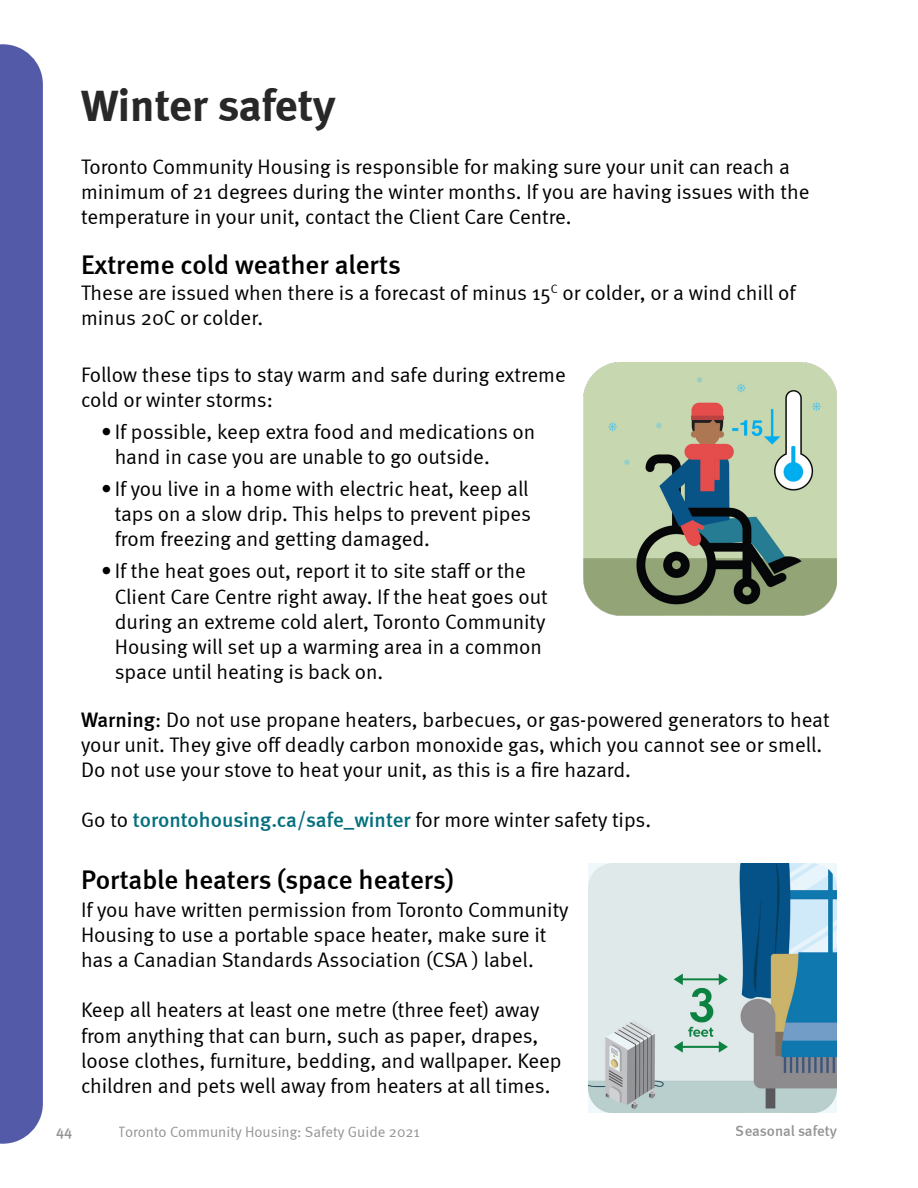
<style>
.page{position:relative;width:918px;height:1188px;background:#fff}
.page>*{position:absolute;margin:0;border:0;box-sizing:border-box;transform-origin:0 0}
.H2_-_Section_Header{font:700 45px "Meta";color:#292829}
.H4_-_Sub_Paragraph_T{font:500 27px "Meta";letter-spacing:-.005em;color:#000}
.Body_Copy{font:500 27px "Meta";color:#000}
.Body_Copy-2{font:21px/25.2px "Meta Normal";color:#000}
.Body_Copy_BULLET{font:21px/25.2px "Meta Normal";color:#000}
.Body_Copy-3{font:500 21px "Meta";letter-spacing:-.005em;color:#05707d}
.t1{font:15px "Meta Normal";color:#292829}
.t2{font:500 15px "Meta";color:#292829}
.s1{font-family:"Meta";font-weight:500}
.s2{font-family:"Meta Normal";font-weight:400;color:#000}
</style>
<div class="page">
<img style="left:588px;top:864px;width:249px;height:249px">
<img style="left:583px;top:362px;width:254px;height:254px">
<div style="left:0;top:44px;width:43px;height:1100px;background:#535aa8"></div>
<h2 class="H2_-_Section_Header" style="left:81px;top:79px;width:256px">Winter safety</h2>
<p class="Body_Copy-2" style="left:81px;top:154px;width:730px">Toronto Community Housing is responsible for making sure your unit can reach a minimum of 21 degrees during the winter months. If you are having issues with the temperature in your unit, contact the Client Care Centre.</p>
<p class="Body_Copy" style="left:81px;top:249px;width:321px">Extreme cold weather alerts</p>
<p class="Body_Copy-2" style="left:81px;top:280px;width:716px">These are issued when there is a forecast of minus 15<sup>C</sup> or colder, or a wind chill of minus 20C or colder.</p>
<p class="Body_Copy-2" style="left:81px;top:362px;width:486px">Follow these tips to stay warm and safe during extreme cold or winter storms:</p>
<p class="Body_Copy_BULLET" style="left:115px;top:419px;width:422px;text-indent:-14px">• If possible, keep extra food and medications on hand in case you are unable to go outside.</p>
<p class="Body_Copy_BULLET" style="left:115px;top:476px;width:418px;text-align:justify;text-indent:-14px">• If you live in a home with electric heat, keep all taps on a slow drip. This helps to prevent pipes from freezing and getting damaged.</p>
<p class="Body_Copy_BULLET" style="left:115px;top:558px;width:434px;text-indent:-14px">• If the heat goes out, report it to site staff or the Client Care Centre right away. If the heat goes out during an extreme cold alert, Toronto Community Housing will set up a warming area in a common space until heating is back on.</p>
<p class="Body_Copy-2" style="left:81px;top:706px;width:750px"><span class="s1">Warning</span>: Do not use propane heaters, barbecues, or gas-powered generators to heat your unit. They give off deadly carbon monoxide gas, which you cannot see or smell.<br>Do not use your stove to heat your unit, as this is a fire hazard.</p>
<p class="Body_Copy-3" style="left:81px;top:808px;width:572px"><span class="s2">Go to</span> torontohousing.ca/safe_winter <span class="s2">for more winter safety tips.</span></p>
<h4 class="H4_-_Sub_Paragraph_T" style="left:81px;top:864px;width:375px">Portable heaters (space heaters)</h4>
<p class="Body_Copy-2" style="left:81px;top:896px;width:489px">If you have written permission from Toronto Community<br>Housing to use a portable space heater, make sure it has a Canadian Standards Association (CSA ) label.</p>
<p class="Body_Copy-2" style="left:81px;top:997px;width:482px">Keep all heaters at least one metre (three feet) away from anything that can burn, such as paper, drapes, loose clothes, furniture, bedding, and wallpaper. Keep children and pets well away from heaters at all times.</p>
<p class="t2" style="left:56px;top:1122px;width:18px">44</p>
<p class="t1" style="left:119px;top:1123px;width:302px">Toronto Community Housing: Safety Guide 2021</p>
<p class="t2" style="left:736px;top:1122px;width:103px">Seasonal safety</p>
</div>
